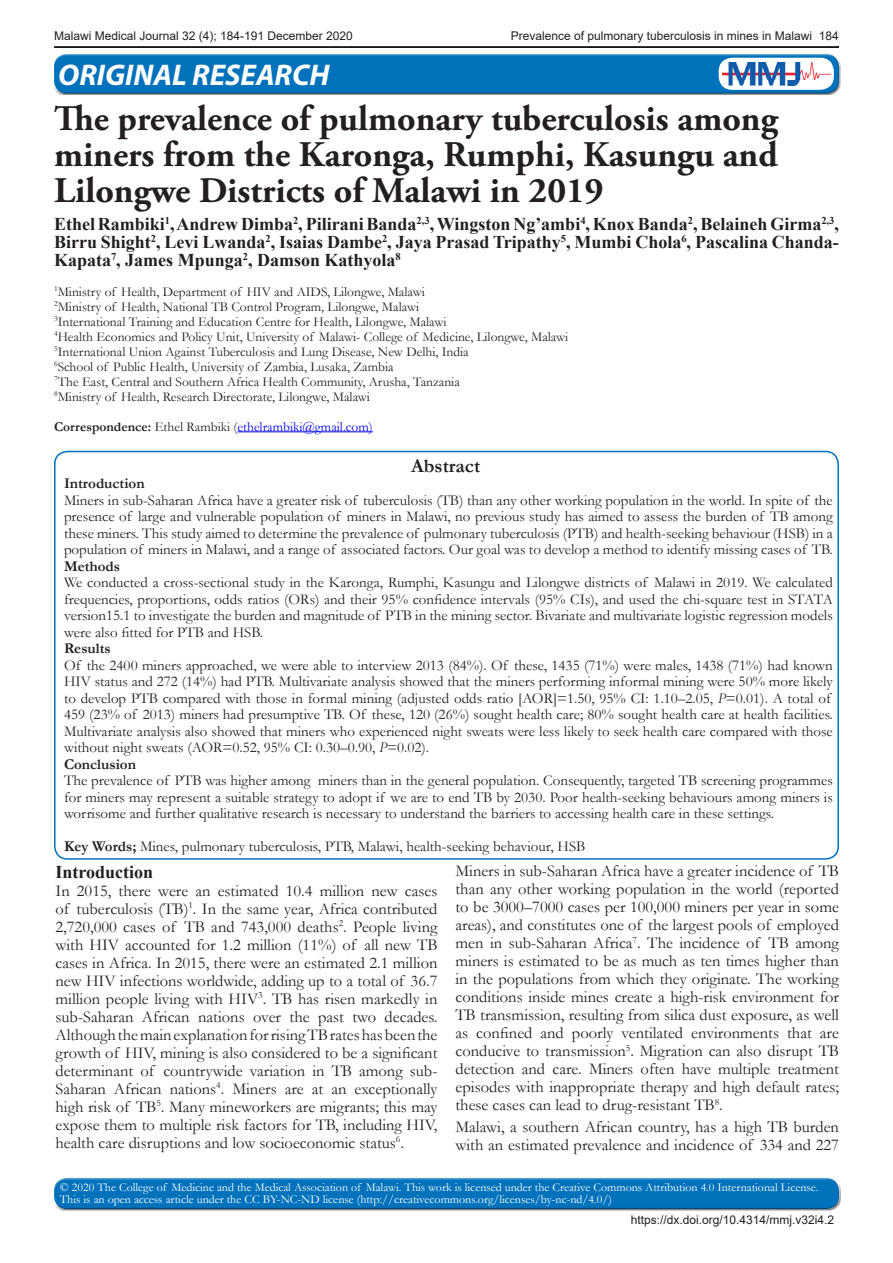
<style>
.page{position:relative;width:893px;height:1263px;background:#fff}
.page>*{position:absolute;margin:0;border:0;box-sizing:border-box;transform-origin:0 0}
.t1{font:700 36px/36px "Adobe Garamond Pro";color:#231f20;text-align:justify}
.t2{font:italic 700 30px "Myriad Pro";color:#fff}
.MMJ_Main_Abstract_He{font:700 19.5px "Garamond";color:#231f20}
.MMJ_Author_Name{font:700 18px/18px "Times New Roman";color:#231f20;text-align:justify}
.Heading_1{font:700 18px "Times New Roman";color:#231f20}
.MMJ_Body_Text{font:16.5px/18px "Garamond";color:#231f20;text-align:justify}
.Heading_1-2{font:16.5px/18px "Garamond";color:#231f20;text-align:justify}
.MMJ_Abstract_Text{font:15px/16.5px "Garamond";color:#231f20;text-align:justify}
.MMJ_Abstract_Text-2{font:700 15px "Garamond";color:#231f20}
.MMJ_Author_Instituti{font:13.5px "Garamond";color:#231f20}
.MMJ_Author_Instituti-2{font:13.5px "Garamond";color:#00f}
.t3{font:12px/12px "Garamond";color:#fff}
.MMJ_Article_heading{font:12px "Arial";color:#231f20}
.s1{font-weight:700;color:#231f20}
.s2{color:#231f20}
.s3{font-style:italic}
.s4{font-weight:700}
</style>
<div class="page">
<div style="left:51px;top:43px;width:792px;height:6px;background:#231f20;opacity:.75"></div>
<div style="left:52px;top:1176px;width:789px;height:30px;background:#fff;opacity:.75"></div>
<div style="left:52px;top:1181px;width:789px;height:29px;background:#0072bc"></div>
<hr style="left:238px;top:431px;width:135px;height:1px;background:#00f">
<div style="left:52px;top:52px;width:789px;height:39px;background:#fff;opacity:.75"></div>
<div style="left:52px;top:58px;width:789px;height:37px;background:#231f20;opacity:.75"></div>
<div style="left:719px;top:58px;width:115px;height:32px;background:#fff;border-radius:13px"></div>
<img style="left:722px;top:62px;width:108px;height:23px">
<div style="left:54px;top:451px;width:785px;height:409px;border:2px solid #0072bc;border-radius:13px"></div>
<p class="MMJ_Article_heading" style="left:54px;top:28px;width:300px">Malawi Medical Journal 32 (4); 184-191 December 2020</p>
<p class="MMJ_Article_heading" style="left:511px;top:28px;width:330px">Prevalence of pulmonary tuberculosis in mines in Malawi 184</p>
<h2 class="t2" style="left:58px;top:55px;width:273px">ORIGINAL RESEARCH</h2>
<p class="t1" style="left:54px;top:102px;width:725px">The prevalence of pulmonary tuberculosis among miners from the Karonga, Rumphi, Kasungu and Lilongwe Districts of Malawi in 2019</p>
<p class="MMJ_Author_Name" style="left:54px;top:214px;width:786px">Ethel Rambiki<sup>1</sup>, Andrew Dimba<sup>2</sup>, Pilirani Banda<sup>2,3</sup>, Wingston Ng’ambi<sup>4</sup>, Knox Banda<sup>2</sup>, Belaineh Girma<sup>2,3</sup>, Birru Shight<sup>2</sup>, Levi Lwanda<sup>2</sup>, Isaias Dambe<sup>2</sup>, Jaya Prasad Tripathy<sup>5</sup>, Mumbi Chola<sup>6</sup>, Pascalina Chanda-Kapata<sup>7</sup>, James Mpunga<sup>2</sup>, Damson Kathyola<sup>8</sup></p>
<p class="MMJ_Author_Instituti" style="left:54px;top:282px;width:372px"><sup>1</sup>Ministry of Health, Department of HIV and AIDS, Lilongwe, Malawi</p>
<p class="MMJ_Author_Instituti" style="left:54px;top:297px;width:367px"><sup>2</sup>Ministry of Health, National TB Control Program, Lilongwe, Malawi</p>
<p class="MMJ_Author_Instituti" style="left:54px;top:312px;width:394px"><sup>3</sup>International Training and Education Centre for Health, Lilongwe, Malawi</p>
<p class="MMJ_Author_Instituti" style="left:54px;top:327px;width:516px"><sup>4</sup>Health Economics and Policy Unit, University of Malawi- College of Medicine, Lilongwe, Malawi</p>
<p class="MMJ_Author_Instituti" style="left:54px;top:342px;width:416px"><sup>5</sup>International Union Against Tuberculosis and Lung Disease, New Delhi, India</p>
<p class="MMJ_Author_Instituti" style="left:54px;top:357px;width:341px"><sup>6</sup>School of Public Health, University of Zambia, Lusaka, Zambia</p>
<p class="MMJ_Author_Instituti" style="left:54px;top:372px;width:407px"><sup>7</sup>The East, Central and Southern Africa Health Community, Arusha, Tanzania</p>
<p class="MMJ_Author_Instituti" style="left:54px;top:387px;width:318px"><sup>8</sup>Ministry of Health, Research Directorate, Lilongwe, Malawi</p>
<p class="MMJ_Author_Instituti-2" style="left:54px;top:417px;width:320px"><span class="s1">Correspondence:</span> <span class="s2">Ethel Rambiki (</span>ethelrambiki@gmail.com)</p>
<p class="MMJ_Main_Abstract_He" style="left:411px;top:452px;width:71px">Abstract</p>
<p class="MMJ_Abstract_Text-2" style="left:64px;top:473px;width:82px">Introduction</p>
<p class="MMJ_Abstract_Text" style="left:64px;top:491px;width:770px">Miners in sub-Saharan Africa have a greater risk of tuberculosis (TB) than any other working population in the world. In spite of the presence of large and vulnerable population of miners in Malawi, no previous study has aimed to assess the burden of TB among these miners. This study aimed to determine the prevalence of pulmonary tuberculosis (PTB) and health-seeking behaviour (HSB) in a population of miners in Malawi, and a range of associated factors. Our goal was to develop a method to identify missing cases of TB.</p>
<p class="MMJ_Abstract_Text-2" style="left:64px;top:556px;width:58px">Methods</p>
<p class="MMJ_Abstract_Text" style="left:64px;top:574px;width:770px">We conducted a cross-sectional study in the Karonga, Rumphi, Kasungu and Lilongwe districts of Malawi in 2019. We calculated frequencies, proportions, odds ratios (ORs) and their 95% confidence intervals (95% CIs), and used the chi-square test in STATA version15.1 to investigate the burden and magnitude of PTB in the mining sector. Bivariate and multivariate logistic regression models were also fitted for PTB and HSB.</p>
<p class="MMJ_Abstract_Text-2" style="left:64px;top:638px;width:48px">Results</p>
<p class="MMJ_Abstract_Text" style="left:64px;top:656px;width:770px;text-align:left">Of the 2400 miners approached, we were able to interview 2013 (84%). Of these, 1435 (71%) were males, 1438 (71%) had known HIV status and 272 (14%) had PTB. Multivariate analysis showed that the miners performing informal mining were 50% more likely to develop PTB compared with those in formal mining (adjusted odds ratio [AOR]=1.50, 95% CI: 1.10–2.05, <span class="s3">P</span>=0.01). A total of 459 (23% of 2013) miners had presumptive TB. Of these, 120 (26%) sought health care; 80% sought health care at health facilities.<br>Multivariate analysis also showed that miners who experienced night sweats were less likely to seek health care compared with those without night sweats (AOR=0.52, 95% CI: 0.30–0.90, <span class="s3">P</span>=0.02).</p>
<p class="MMJ_Abstract_Text-2" style="left:64px;top:754px;width:74px">Conclusion</p>
<p class="MMJ_Abstract_Text" style="left:64px;top:772px;width:770px">The prevalence of PTB was higher among miners than in the general population. Consequently, targeted TB screening programmes for miners may represent a suitable strategy to adopt if we are to end TB by 2030. Poor health-seeking behaviours among miners is worrisome and further qualitative research is necessary to understand the barriers to accessing health care in these settings.</p>
<p class="MMJ_Abstract_Text" style="left:64px;top:838px;width:523px"><span class="s4">Key Words;</span> Mines, pulmonary tuberculosis, PTB, Malawi, health-seeking behaviour, HSB</p>
<p class="Heading_1" style="left:56px;top:858px;width:99px">Introduction</p>
<p class="Heading_1-2" style="left:56px;top:881px;width:383px">In 2015, there were an estimated 10.4 million new cases of tuberculosis (TB)<sup>1</sup>. In the same year, Africa contributed 2,720,000 cases of TB and 743,000 deaths<sup>2</sup>. People living with HIV accounted for 1.2 million (11%) of all new TB cases in Africa. In 2015, there were an estimated 2.1 million new HIV infections worldwide, adding up to a total of 36.7 million people living with HIV<sup>3</sup>. TB has risen markedly in sub-Saharan African nations over the past two decades.<br>Although the main explanation for rising TB rates has been the growth of HIV, mining is also considered to be a significant determinant of countrywide variation in TB among sub-Saharan African nations<sup>4</sup>. Miners are at an exceptionally high risk of TB<sup>5</sup>. Many mineworkers are migrants; this may expose them to multiple risk factors for TB, including HIV, health care disruptions and low socioeconomic status<sup>6</sup>.</p>
<p class="MMJ_Body_Text" style="left:455px;top:861px;width:385px">Miners in sub-Saharan Africa have a greater incidence of TB than any other working population in the world (reported to be 3000–7000 cases per 100,000 miners per year in some areas), and constitutes one of the largest pools of employed men in sub-Saharan Africa<sup>7</sup>. The incidence of TB among miners is estimated to be as much as ten times higher than in the populations from which they originate. The working conditions inside mines create a high-risk environment for TB transmission, resulting from silica dust exposure, as well as confined and poorly ventilated environments that are conducive to transmission<sup>5</sup>. Migration can also disrupt TB detection and care. Miners often have multiple treatment episodes with inappropriate therapy and high default rates; these cases can lead to drug-resistant TB<sup>8</sup>.</p>
<p class="MMJ_Body_Text" style="left:455px;top:1118px;width:385px">Malawi, a southern African country, has a high TB burden with an estimated prevalence and incidence of 334 and 227</p>
<p class="t3" style="left:60px;top:1181px;width:760px">© 2020 The College of Medicine and the Medical Association of Malawi. This work is licensed under the Creative Commons Attribution 4.0 International License.<br>This is an open access article under the CC BY-NC-ND license (http://creativecommons.org/licenses/by-nc-nd/4.0/)</p>
<p class="MMJ_Article_heading" style="left:631px;top:1211px;width:205px">https://dx.doi.org/10.4314/mmj.v32i4.2</p>
</div>
